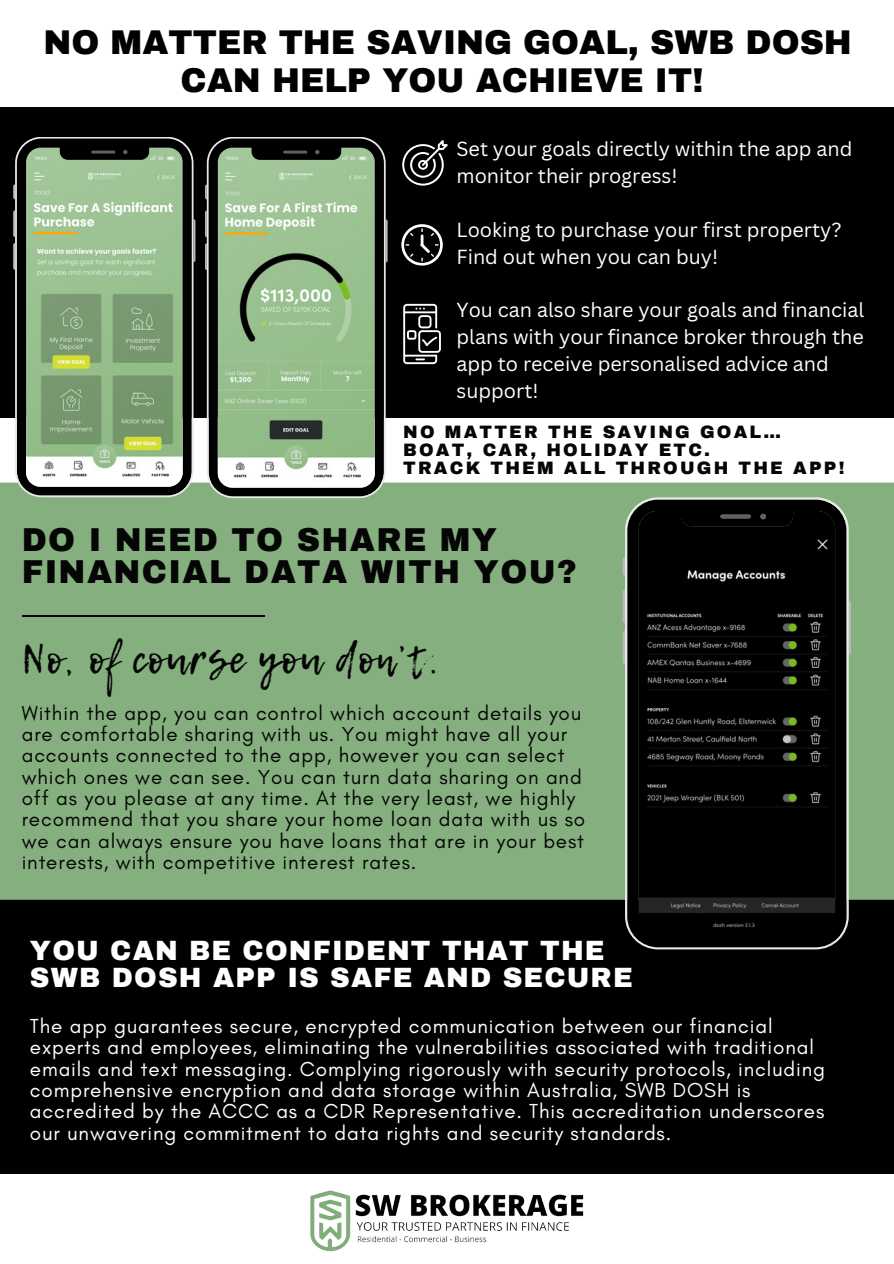
<style>
.page{position:relative;width:894px;height:1264px;background:#fff}
.page>*{position:absolute;margin:0;border:0;box-sizing:border-box;transform-origin:0 0}
.t1{font:38.55px "Lemon Tuesday";letter-spacing:.04em;color:#050505}
.t2{font:900 33.6px/37.7px "Archivo";color:#000;text-align:center}
.t3{font:900 32.4px/31.7px "Archivo";letter-spacing:.04em;color:#050505}
.t4{font:900 27.3px/26.5px "Archivo";letter-spacing:.04em;color:#fff}
.t5{font:20.55px/21.3px "Glacial Indifference";letter-spacing:.04em;color:#fff}
.t6{font:20.55px/21.3px "Glacial Indifference";letter-spacing:.04em;color:#050505}
.t7{font:19.8px/26.8px "Canva Sans";color:#fff}
.t8{font:900 17.55px "Archivo";letter-spacing:.125em;color:#050505}
</style>
<div class="page">
<div style="left:0;top:107px;width:893px;height:310px;background:#000"></div>
<div style="left:0;top:482px;width:893px;height:417px;background:#85af7e"></div>
<svg style="left:205px;top:185px;width:2px;height:14px"></svg>
<svg style="left:205px;top:210px;width:2px;height:27px"></svg>
<svg style="left:205px;top:243px;width:2px;height:27px"></svg>
<svg style="left:385px;top:219px;width:2px;height:43px"></svg>
<svg style="left:207px;top:137px;width:178px;height:361px;fill:#98c08e"></svg>
<svg style="left:13px;top:184px;width:2px;height:15px"></svg>
<svg style="left:13px;top:210px;width:2px;height:27px"></svg>
<svg style="left:13px;top:243px;width:2px;height:27px"></svg>
<svg style="left:193px;top:219px;width:2px;height:43px"></svg>
<svg style="left:15px;top:137px;width:178px;height:360px"></svg>
<div style="left:0;top:899px;width:893px;height:275px;background:#000"></div>
<svg style="left:622px;top:557px;width:3px;height:18px"></svg>
<svg style="left:622px;top:589px;width:3px;height:34px"></svg>
<svg style="left:622px;top:630px;width:3px;height:34px"></svg>
<svg style="left:848px;top:600px;width:2px;height:54px"></svg>
<svg style="left:625px;top:497px;width:223px;height:452px;background:#0e0f0e"></svg>
<hr style="left:22px;top:615px;width:242px;height:1px;background:#050505">
<img style="left:310px;top:1190px;width:274px;height:62px">
<svg style="left:401px;top:224px;width:41px;height:41px"></svg>
<svg style="left:402px;top:140px;width:45px;height:45px"></svg>
<svg style="left:403px;top:304px;width:37px;height:60px"></svg>
<p class="t2" style="left:43px;top:24px;width:809px">NO MATTER THE SAVING GOAL, SWB DOSH<br>CAN HELP YOU ACHIEVE IT!</p>
<h4 class="t7" style="left:456px;top:135px;width:397px">Set your goals directly within the app and monitor their progress!</h4>
<h4 class="t7" style="left:456px;top:215px;width:386px">Looking to purchase your first property?<br>Find out when you can buy!</h4>
<h4 class="t7" style="left:456px;top:296px;width:409px">You can also share your goals and financial plans with your finance broker through the app to receive personalised advice and support!</h4>
<p class="t8" style="left:403px;top:422px;width:379px">NO MATTER THE SAVING GOAL…</p>
<h1 class="t8" style="left:403px;top:440px;width:308px">BOAT, CAR, HOLIDAY ETC.</h1>
<h4 class="t8" style="left:403px;top:458px;width:443px">TRACK THEM ALL THROUGH THE APP!</h4>
<p class="t3" style="left:22px;top:524px;width:556px">DO I NEED TO SHARE MY<br>FINANCIAL DATA WITH YOU?</p>
<p class="t1" style="left:22px;top:631px;width:418px">No, of course you don’t.</p>
<p class="t6" style="left:22px;top:701px;width:565px">Within the app, you can control which account details you are comfortable sharing with us. You might have all your accounts connected to the app, however you can select which ones we can see. You can turn data sharing on and off as you please at any time. At the very least, we highly recommend that you share your home loan data with us so we can always ensure you have loans that are in your best interests, with competitive interest rates.</p>
<p class="t4" style="left:30px;top:937px;width:604px">YOU CAN BE CONFIDENT THAT THE<br>SWB DOSH APP IS SAFE AND SECURE</p>
<h2 class="t5" style="left:30px;top:1015px;width:796px">The app guarantees secure, encrypted communication between our financial experts and employees, eliminating the vulnerabilities associated with traditional emails and text messaging. Complying rigorously with security protocols, including comprehensive encryption and data storage within Australia, SWB DOSH is accredited by the ACCC as a CDR Representative. This accreditation underscores our unwavering commitment to data rights and security standards.</h2>
</div>
